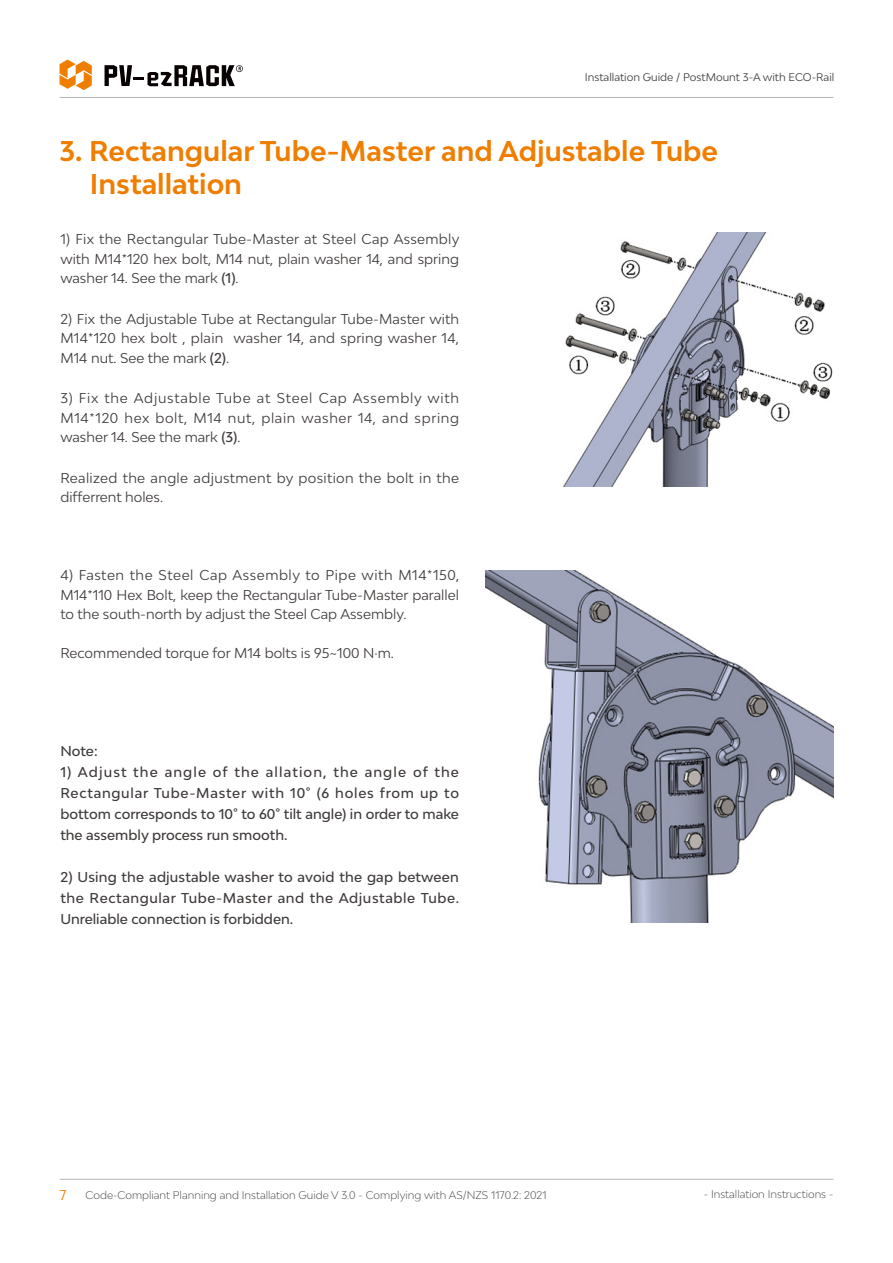
<style>
.page{position:relative;width:893px;height:1263px;background:#fff}
.page>*{position:absolute;margin:0;border:0;box-sizing:border-box;transform-origin:0 0}
.t1{font:700 27px/33px "Bw Modelica";color:#ef7e00}
.t2{font:13.5px/19.5px "Bw Modelica";color:#3f3b3a;text-align:justify}
.t3{font:500 13.5px/21px "Bw Modelica";color:#3f3b3a;text-align:justify}
.t4{font:13.5px/19.5px "Bw Modelica";letter-spacing:.025em;color:#3f3b3a}
.t5{font:500 13.5px "Bw Modelica";color:#3e3b3a}
.t6{font:13.5px "Bw Modelica";color:#ef7e00}
.t7{font:300 10.5px "Bw Modelica";color:#3f3b3a}
.t8{font:10.5px "Bw Modelica";color:#3f3b3a}
.s1{font-weight:500}
</style>
<div class="page">
<svg style="left:105px;top:65px;width:138px;height:21px"></svg>
<svg style="left:60px;top:60px;width:32px;height:30px"></svg>
<hr style="left:60px;top:97px;width:773px;height:1px;background:#b5b6b6">
<hr style="left:60px;top:1179px;width:773px;height:1px;background:#b5b6b6">
<img style="left:563px;top:233px;width:270px;height:253px">
<img style="left:486px;top:570px;width:347px;height:353px">
<p class="t8" style="left:585px;top:70px;width:251px">Installation Guide / PostMount 3-A with ECO-Rail</p>
<h1 class="t1" style="left:90px;top:133px;width:630px;text-indent:-30px">3. Rectangular Tube-Master and Adjustable Tube<br>Installation</h1>
<p class="t2" style="left:60px;top:229px;width:400px">1) Fix the Rectangular Tube-Master at Steel Cap Assembly with M14*120 hex bolt, M14 nut, plain washer 14, and spring washer 14. See the mark <span class="s1">(1)</span>.</p>
<p class="t2" style="left:60px;top:309px;width:400px">2) Fix the Adjustable Tube at Rectangular Tube-Master with M14*120 hex bolt , plain washer 14, and spring washer 14, M14 nut. See the mark <span class="s1">(2)</span>.</p>
<p class="t2" style="left:60px;top:388px;width:400px">3) Fix the Adjustable Tube at Steel Cap Assembly with M14*120 hex bolt, M14 nut, plain washer 14, and spring washer 14. See the mark <span class="s1">(3)</span>.</p>
<p class="t4" style="left:60px;top:468px;width:400px">Realized the angle adjustment by position the bolt in the differrent holes.</p>
<p class="t2" style="left:60px;top:565px;width:400px">4) Fasten the Steel Cap Assembly to Pipe with M14*150, M14*110 Hex Bolt, keep the Rectangular Tube-Master parallel to the south-north by adjust the Steel Cap Assembly.</p>
<p class="t2" style="left:60px;top:643px;width:335px">Recommended torque for M14 bolts is 95~100 N·m.</p>
<p class="t5" style="left:60px;top:742px;width:39px">Note:</p>
<p class="t3" style="left:60px;top:761px;width:400px">1) Adjust the angle of the allation, the angle of the Rectangular Tube-Master with 10° (6 holes from up to bottom corresponds to 10° to 60° tilt angle) in order to make the assembly process run smooth.</p>
<p class="t3" style="left:60px;top:866px;width:400px">2) Using the adjustable washer to avoid the gap between the Rectangular Tube-Master and the Adjustable Tube.<br>Unreliable connection is forbidden.</p>
<p class="t6" style="left:60px;top:1186px;width:8px">7</p>
<p class="t7" style="left:86px;top:1189px;width:462px">Code-Compliant Planning and Installation Guide V 3.0 - Complying with AS/NZS 1170.2: 2021</p>
<p class="t7" style="left:704px;top:1187px;width:131px">- Installation Instructions -</p>
</div>
